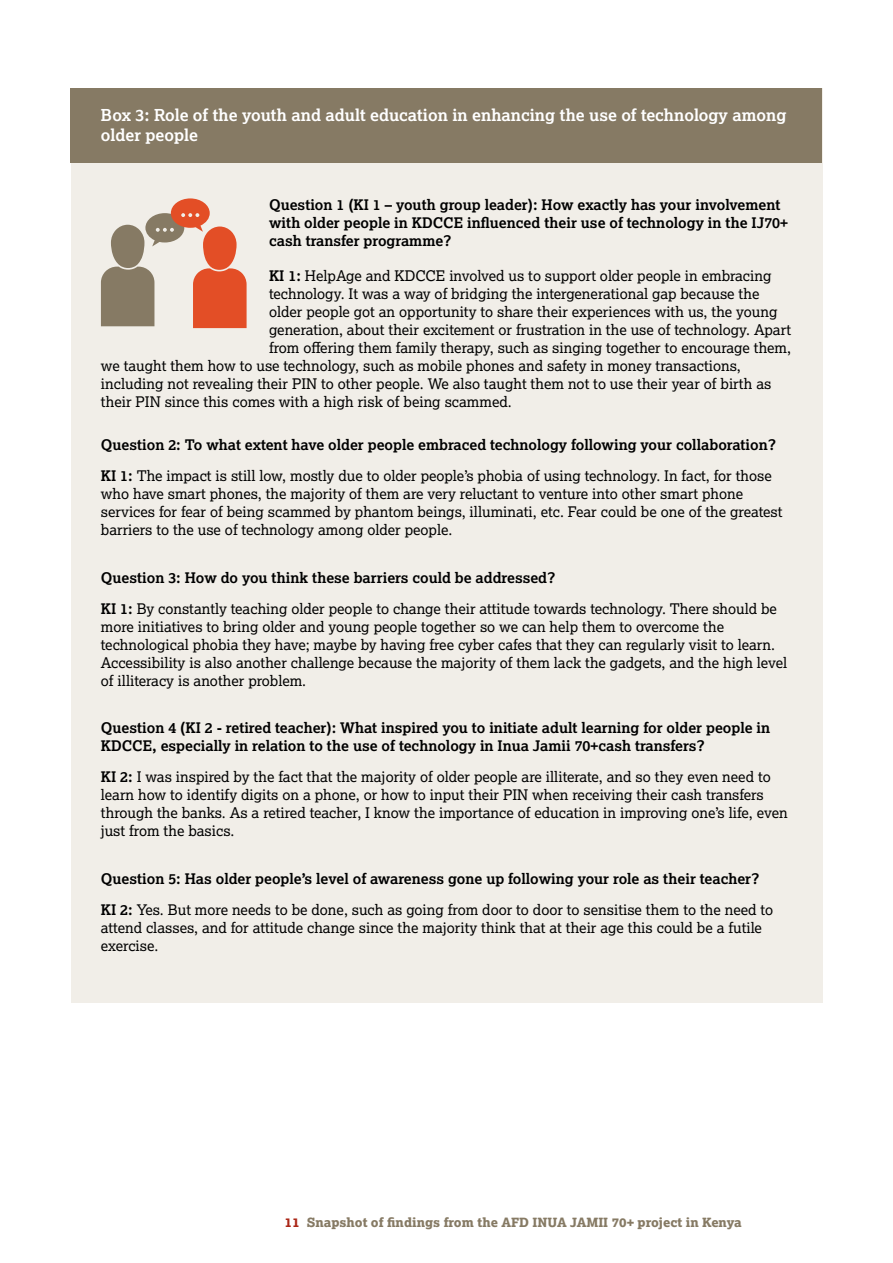
<style>
.page{position:relative;width:893px;height:1263px;background:#fff}
.page>*{position:absolute;margin:0;border:0;box-sizing:border-box;transform-origin:0 0}
.t1{font:700 16.5px/19.8px "Lexia";color:#fff}
.t2{font:14.7px/18px "Lexia";color:#000}
.t3{font:700 14.7px/18px "Lexia";color:#000}
.t4{font:12.75px "Lexia X Bold";color:#867a64}
.s1{font-weight:700}
.s2{font-weight:400}
.s3{color:#ab2718}
</style>
<div class="page">
<div style="left:71px;top:88px;width:751px;height:914px;background:#f1eee8"></div>
<div style="left:71px;top:88px;width:751px;height:75px;background:#867a64"></div>
<svg style="left:101px;top:198px;width:146px;height:130px"></svg>
<p class="t1" style="left:101px;top:105px;width:687px">Box 3: Role of the youth and adult education in enhancing the use of technology among older people</p>
<p class="t3" style="left:269px;top:195px;width:521px">Question 1 (KI 1 – youth group leader): How exactly has your involvement with older people in KDCCE influenced their use of technology in the IJ70+ cash transfer programme?</p>
<p class="t2" style="left:269px;top:266px;width:504px"><span class="s1">KI 1:</span> HelpAge and KDCCE involved us to support older people in embracing</p>
<p class="t2" style="left:269px;top:284px;width:492px">technology. It was a way of bridging the intergenerational gap because the</p>
<p class="t2" style="left:269px;top:302px;width:510px">older people got an opportunity to share their experiences with us, the young</p>
<p class="t2" style="left:269px;top:320px;width:523px">generation, about their excitement or frustration in the use of technology. Apart</p>
<p class="t2" style="left:269px;top:338px;width:523px">from offering them family therapy, such as singing together to encourage them,</p>
<p class="t2" style="left:101px;top:356px;width:641px">we taught them how to use technology, such as mobile phones and safety in money transactions,</p>
<p class="t2" style="left:101px;top:374px;width:672px">including not revealing their PIN to other people. We also taught them not to use their year of birth as</p>
<p class="t2" style="left:101px;top:392px;width:412px">their PIN since this comes with a high risk of being scammed.</p>
<p class="t3" style="left:101px;top:429px;width:677px;line-height:30.8px">Question 2: To what extent have older people embraced technology following your collaboration?<br>KI 1: <span class="s2">The impact is still low, mostly due to older people’s phobia of using technology. In fact, for those</span></p>
<p class="t2" style="left:101px;top:484px;width:683px">who have smart phones, the majority of them are very reluctant to venture into other smart phone services for fear of being scammed by phantom beings, illuminati, etc. Fear could be one of the greatest barriers to the use of technology among older people.</p>
<p class="t2" style="left:101px;top:562px;width:677px;line-height:30.8px"><span class="s1">Question 3: How do you think these barriers could be addressed?<br>KI 1:</span> By constantly teaching older people to change their attitude towards technology. There should be</p>
<p class="t2" style="left:101px;top:617px;width:688px">more initiatives to bring older and young people together so we can help them to overcome the technological phobia they have; maybe by having free cyber cafes that they can regularly visit to learn.<br>Accessibility is also another challenge because the majority of them lack the gadgets, and the high level of illiteracy is another problem.</p>
<p class="t3" style="left:101px;top:719px;width:671px">Question 4 (KI 2 - retired teacher): What inspired you to initiate adult learning for older people in<br>KDCCE, especially in relation to the use of technology in Inua Jamii 70+cash transfers?</p>
<p class="t2" style="left:101px;top:767px;width:688px"><span class="s1">KI 2:</span> I was inspired by the fact that the majority of older people are illiterate, and so they even need to learn how to identify digits on a phone, or how to input their PIN when receiving their cash transfers through the banks. As a retired teacher, I know the importance of education in improving one’s life, even just from the basics.</p>
<p class="t3" style="left:101px;top:863px;width:674px;line-height:30.8px">Question 5: Has older people’s level of awareness gone up following your role as their teacher?<br>KI 2: <span class="s2">Yes. But more needs to be done, such as going from door to door to sensitise them to the need to</span></p>
<p class="t2" style="left:101px;top:918px;width:663px">attend classes, and for attitude change since the majority think that at their age this could be a futile exercise.</p>
<p class="t4" style="left:285px;top:1214px;width:458px"><span class="s3">11</span> Snapshot of findings from the AFD INUA JAMII 70+ project in Kenya</p>
</div>
